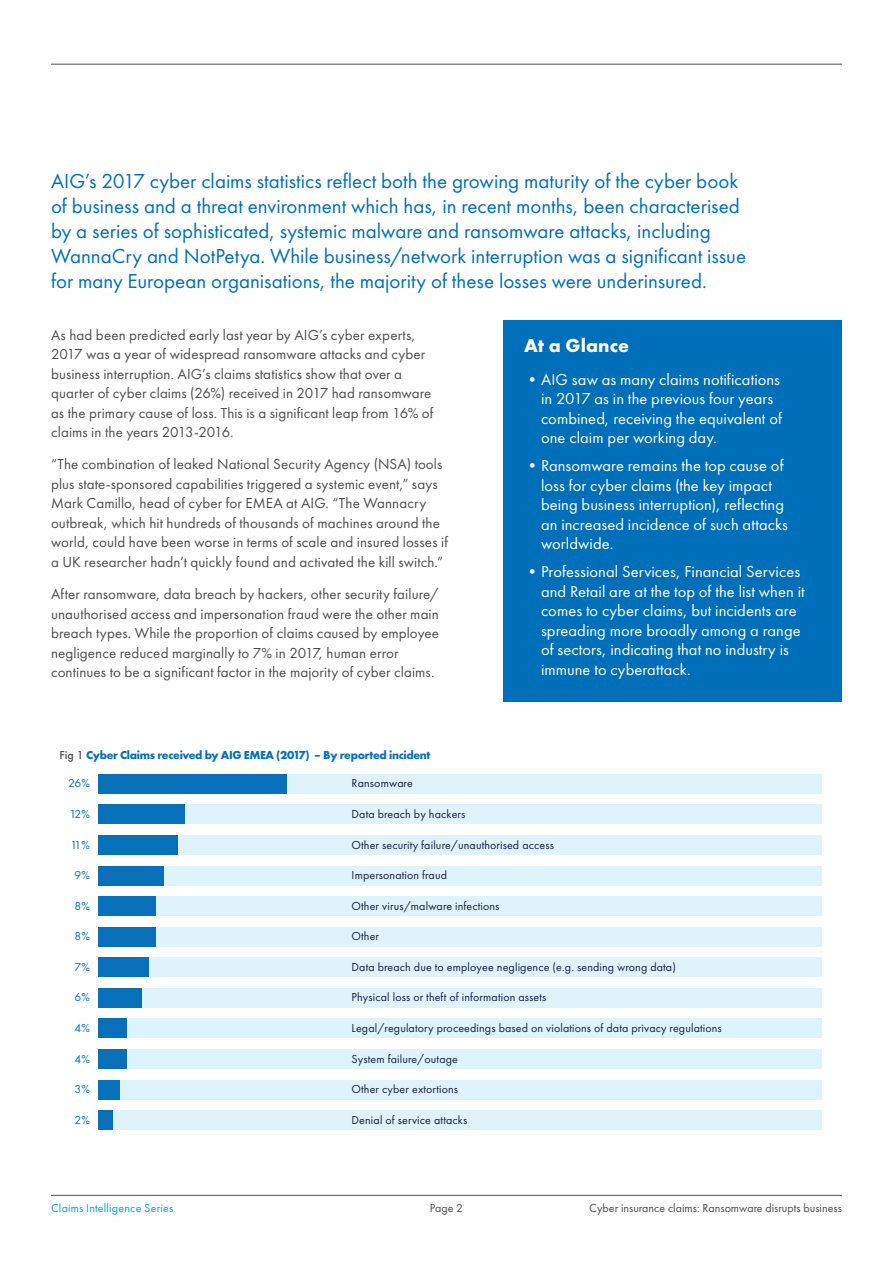
<style>
.page{position:relative;width:893px;height:1263px;background:#fff}
.page>*{position:absolute;margin:0;border:0;box-sizing:border-box;transform-origin:0 0}
.Intro_Copy{font:21px/25.2px "Futura PT";color:#006fba}
.Body{font:700 19.5px "Futura PT";letter-spacing:.005em;color:#fff}
.t1{font:16.5px/19.5px "Futura PT";letter-spacing:.005em;color:#fff}
.Body-2{font:15px/19.5px "Futura PT";letter-spacing:.005em;color:#4d4d4f}
.t2{font:12px "Futura PT";letter-spacing:.01em;color:#16214c}
.t3{font:700 12px "Futura PT";letter-spacing:-.03em;color:#0770b8}
.t4{font:12px "Futura PT";color:#4d4d4f}
.t5{font:12px "Futura PT";color:#0770b8}
.t6{font:12px "Futura PT";letter-spacing:.015em;color:#00a5df}
.s1{font-weight:500;color:#4e4e4f}
</style>
<div class="page">
<div style="left:98px;top:774px;width:724px;height:20px;background:#def3fc"></div>
<div style="left:98px;top:804px;width:724px;height:20px;background:#def3fc"></div>
<div style="left:98px;top:835px;width:724px;height:20px;background:#def3fc"></div>
<div style="left:98px;top:866px;width:724px;height:19px;background:#def3fc"></div>
<div style="left:98px;top:896px;width:724px;height:20px;background:#def3fc"></div>
<div style="left:98px;top:927px;width:724px;height:20px;background:#def3fc"></div>
<div style="left:98px;top:957px;width:724px;height:20px;background:#def3fc"></div>
<div style="left:98px;top:988px;width:724px;height:20px;background:#def3fc"></div>
<div style="left:98px;top:1018px;width:724px;height:20px;background:#def3fc"></div>
<div style="left:98px;top:1049px;width:724px;height:20px;background:#def3fc"></div>
<div style="left:98px;top:1080px;width:724px;height:19px;background:#def3fc"></div>
<div style="left:98px;top:1110px;width:724px;height:20px;background:#def3fc"></div>
<div style="left:98px;top:774px;width:188px;height:20px;background:#0770b8"></div>
<div style="left:98px;top:804px;width:87px;height:20px;background:#0770b8"></div>
<div style="left:98px;top:835px;width:80px;height:20px;background:#0770b8"></div>
<div style="left:98px;top:866px;width:65px;height:19px;background:#0770b8"></div>
<div style="left:98px;top:896px;width:58px;height:20px;background:#0770b8"></div>
<div style="left:98px;top:927px;width:58px;height:20px;background:#0770b8"></div>
<div style="left:98px;top:957px;width:51px;height:20px;background:#0770b8"></div>
<div style="left:98px;top:988px;width:44px;height:20px;background:#0770b8"></div>
<div style="left:98px;top:1018px;width:29px;height:20px;background:#0770b8"></div>
<div style="left:98px;top:1049px;width:29px;height:20px;background:#0770b8"></div>
<div style="left:98px;top:1080px;width:22px;height:19px;background:#0770b8"></div>
<div style="left:98px;top:1110px;width:15px;height:20px;background:#0770b8"></div>
<div style="left:503px;top:320px;width:339px;height:382px;background:#006fba"></div>
<hr style="left:51px;top:1195px;width:791px;height:1px;background:#4d4d4f">
<hr style="left:51px;top:64px;width:791px;height:1px;background:#4d4d4f">
<p class="Intro_Copy" style="left:51px;top:168px;width:697px">AIG’s 2017 cyber claims statistics reflect both the growing maturity of the cyber book of business and a threat environment which has, in recent months, been characterised by a series of sophisticated, systemic malware and ransomware attacks, including WannaCry and NotPetya. While business/network interruption was a significant issue for many European organisations, the majority of these losses were underinsured.</p>
<p class="Body-2" style="left:51px;top:325px;width:384px">As had been predicted early last year by AIG’s cyber experts, 2017 was a year of widespread ransomware attacks and cyber business interruption. AIG’s claims statistics show that over a quarter of cyber claims (26%) received in 2017 had ransomware as the primary cause of loss. This is a significant leap from 16% of claims in the years 2013-2016.</p>
<p class="Body-2" style="left:51px;top:454px;width:398px">“The combination of leaked National Security Agency (NSA) tools plus state-sponsored capabilities triggered a systemic event,” says Mark Camillo, head of cyber for EMEA at AIG. “The Wannacry outbreak, which hit hundreds of thousands of machines around the world, could have been worse in terms of scale and insured losses if a UK researcher hadn’t quickly found and activated the kill switch.”</p>
<p class="Body-2" style="left:51px;top:584px;width:390px">After ransomware, data breach by hackers, other security failure/ unauthorised access and impersonation fraud were the other main breach types. While the proportion of claims caused by employee negligence reduced marginally to 7% in 2017, human error continues to be a significant factor in the majority of cyber claims.</p>
<p class="t3" style="left:60px;top:747px;width:372px"><span class="s1">Fig 1</span> Cyber Claims received by AIG EMEA (2017) – By reported incident</p>
<p class="Body" style="left:524px;top:333px;width:107px">At a Glance</p>
<p class="t1" style="left:541px;top:369px;width:242px;text-indent:-17px">•AIG saw as many claims notifications in 2017 as in the previous four years combined, receiving the equivalent of one claim per working day.</p>
<p class="t1" style="left:541px;top:456px;width:248px;text-indent:-17px">•Ransomware remains the top cause of loss for cyber claims (the key impact being business interruption), reflecting an increased incidence of such attacks worldwide.</p>
<p class="t1" style="left:541px;top:562px;width:265px;text-indent:-17px">•Professional Services, Financial Services and Retail are at the top of the list when it comes to cyber claims, but incidents are spreading more broadly among a range of sectors, indicating that no industry is immune to cyberattack.</p>
<p class="t5" style="left:68px;top:776px;width:23px">26%</p>
<p class="t5" style="left:69px;top:807px;width:22px">12%</p>
<p class="t5" style="left:70px;top:837px;width:21px">11%</p>
<p class="t5" style="left:75px;top:868px;width:17px">9%</p>
<p class="t5" style="left:75px;top:898px;width:17px">8%</p>
<p class="t5" style="left:75px;top:929px;width:17px">8%</p>
<p class="t5" style="left:75px;top:960px;width:17px">7%</p>
<p class="t5" style="left:75px;top:990px;width:17px">6%</p>
<p class="t5" style="left:75px;top:1021px;width:17px">4%</p>
<p class="t5" style="left:75px;top:1051px;width:17px">4%</p>
<p class="t5" style="left:75px;top:1082px;width:17px">3%</p>
<p class="t5" style="left:75px;top:1112px;width:17px">2%</p>
<p class="t2" style="left:352px;top:776px;width:63px">Ransomware</p>
<p class="t2" style="left:352px;top:807px;width:115px">Data breach by hackers</p>
<p class="t2" style="left:352px;top:837px;width:204px">Other security failure/unauthorised access</p>
<p class="t2" style="left:352px;top:868px;width:97px">Impersonation fraud</p>
<p class="t2" style="left:352px;top:899px;width:149px">Other virus/malware infections</p>
<p class="t2" style="left:352px;top:929px;width:29px">Other</p>
<p class="t2" style="left:352px;top:960px;width:326px">Data breach due to employee negligence (e.g. sending wrong data)</p>
<p class="t2" style="left:352px;top:990px;width:196px">Physical loss or theft of information assets</p>
<p class="t2" style="left:352px;top:1021px;width:372px">Legal/regulatory proceedings based on violations of data privacy regulations</p>
<p class="t2" style="left:352px;top:1051px;width:108px">System failure/outage</p>
<p class="t2" style="left:352px;top:1082px;width:108px">Other cyber extortions</p>
<p class="t2" style="left:352px;top:1112px;width:117px">Denial of service attacks</p>
<p class="t6" style="left:51px;top:1200px;width:124px">Claims Intelligence Series</p>
<p class="t4" style="left:430px;top:1200px;width:35px">Page 2</p>
<p class="t4" style="left:589px;top:1200px;width:254px">Cyber insurance claims: Ransomware disrupts business</p>
</div>
